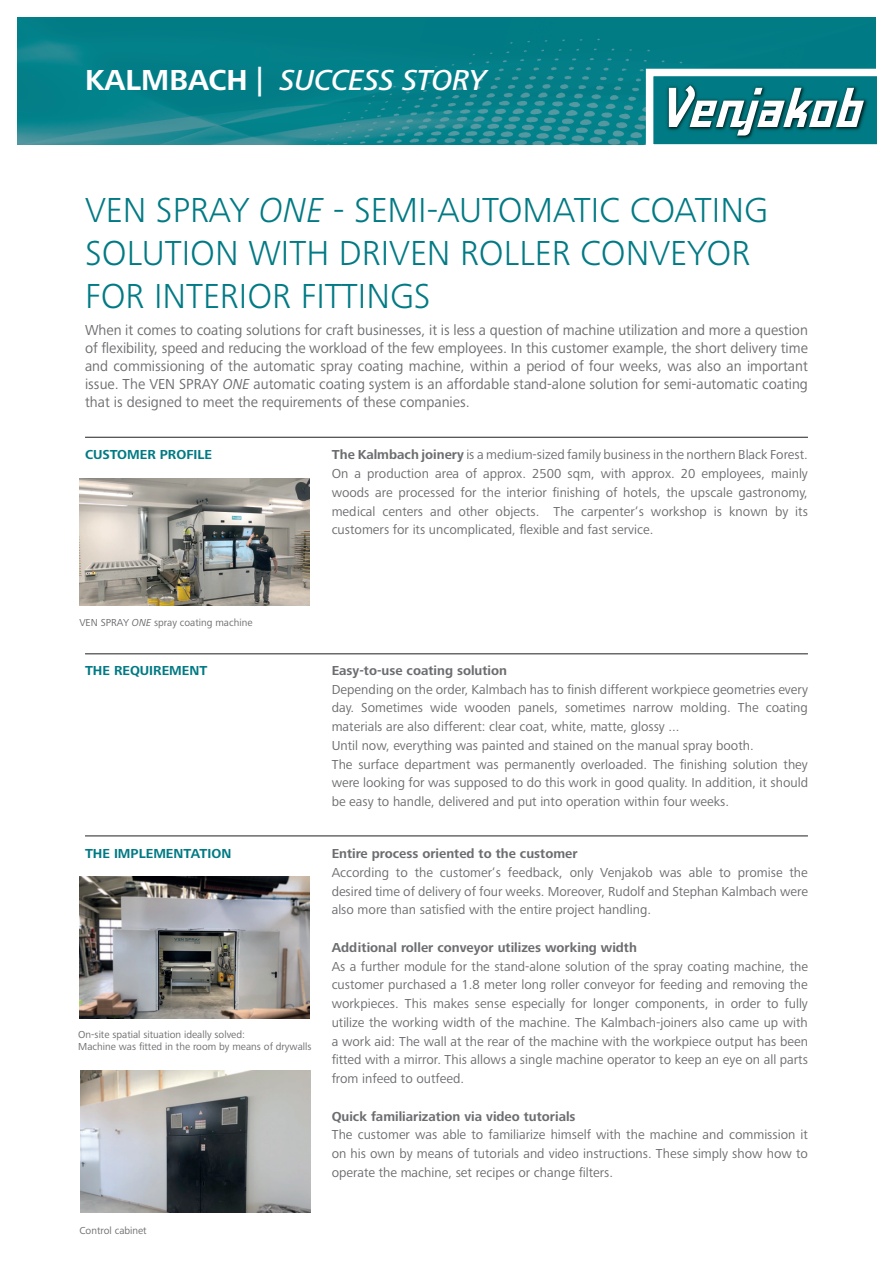
<style>
.page{position:relative;width:893px;height:1263px;background:#fff}
.page>*{position:absolute;margin:0;border:0;box-sizing:border-box;transform-origin:0 0}
.t1{font:300 36px/43.2px "Frutiger Next Pro";color:#007a84}
.t2{font:italic 500 30px "Frutiger Next Pro";color:#fff}
.t3{font:15px/18px "Frutiger Next Pro";color:#6c6d70;text-align:justify}
.t4{font:13.5px/18.8px "Frutiger Next Pro";color:#6c6d70;text-align:justify}
.t5{font:700 13.5px "Frutiger Next Pro";color:#6c6d70}
.t6{font:700 13.5px "Frutiger Next Pro";color:#007a84}
.t7{font:10.5px/12px "Frutiger Next Pro";color:#6c6d70}
.s1{font-weight:700;font-style:normal}
.s2{font-style:normal}
.s3{font-style:italic}
.s4{font-weight:700}
</style>
<div class="page">
<img style="left:17px;top:17px;width:859px;height:128px">
<hr style="left:85px;top:437px;width:723px;height:1px;background:#231f20">
<hr style="left:85px;top:653px;width:723px;height:1px;background:#231f20">
<hr style="left:85px;top:836px;width:723px;height:1px;background:#231f20">
<img style="left:79px;top:478px;width:230px;height:128px">
<div style="left:650px;top:72px;width:231px;height:76px;background:#007a84"></div>
<img style="left:667px;top:84px;width:201px;height:55px">
<svg style="left:669px;top:85px;width:195px;height:50px"></svg>
<div style="left:646px;top:69px;width:238px;height:83px;border:8px solid #fff"></div>
<img style="left:79px;top:876px;width:230px;height:142px">
<img style="left:81px;top:1071px;width:229px;height:142px">
<h2 class="t2" style="left:85px;top:63px;width:403px"><span class="s1">KALMBACH</span> <span class="s2">|</span> SUCCESS STORY</h2>
<h1 class="t1" style="left:85px;top:188px;width:684px">VEN SPRAY <span class="s3">ONE</span> - SEMI-AUTOMATIC COATING<br>SOLUTION WITH DRIVEN ROLLER CONVEYOR<br>FOR INTERIOR FITTINGS</h1>
<p class="t3" style="left:85px;top:321px;width:724px">When it comes to coating solutions for craft businesses, it is less a question of machine utilization and more a question of flexibility, speed and reducing the workload of the few employees. In this customer example, the short delivery time and commissioning of the automatic spray coating machine, within a period of four weeks, was also an important issue. The VEN SPRAY <span class="s3">ONE</span> automatic coating system is an affordable stand-alone solution for semi-automatic coating that is designed to meet the requirements of these companies.</p>
<p class="t6" style="left:85px;top:447px;width:129px">CUSTOMER PROFILE</p>
<p class="t4" style="left:332px;top:445px;width:478px"><span class="s4">The Kalmbach joinery</span> is a medium-sized family business in the northern Black Forest.<br>On a production area of approx. 2500 sqm, with approx. 20 employees, mainly woods are processed for the interior finishing of hotels, the upscale gastronomy, medical centers and other objects. The carpenter‘s workshop is known by its customers for its uncomplicated, flexible and fast service.</p>
<p class="t7" style="left:79px;top:616px;width:175px">VEN SPRAY <span class="s3">ONE</span> spray coating machine</p>
<p class="t6" style="left:85px;top:663px;width:124px">THE REQUIREMENT</p>
<p class="t6" style="left:85px;top:846px;width:148px">THE IMPLEMENTATION</p>
<p class="t7" style="left:78px;top:1029px;width:235px">On-site spatial situation ideally solved:<br>Machine was fitted in the room by means of drywalls</p>
<p class="t7" style="left:79px;top:1224px;width:69px">Control cabinet</p>
<p class="t5" style="left:332px;top:663px;width:177px">Easy-to-use coating solution</p>
<p class="t4" style="left:332px;top:680px;width:478px;text-align:left">Depending on the order, Kalmbach has to finish different workpiece geometries every day. Sometimes wide wooden panels, sometimes narrow molding. The coating materials are also different: clear coat, white, matte, glossy ...<br>Until now, everything was painted and stained on the manual spray booth.<br>The surface department was permanently overloaded. The finishing solution they were looking for was supposed to do this work in good quality. In addition, it should be easy to handle, delivered and put into operation within four weeks.</p>
<p class="t5" style="left:332px;top:846px;width:247px">Entire process oriented to the customer</p>
<p class="t4" style="left:332px;top:863px;width:478px">According to the customer‘s feedback, only Venjakob was able to promise the desired time of delivery of four weeks. Moreover, Rudolf and Stephan Kalmbach were also more than satisfied with the entire project handling.</p>
<p class="t5" style="left:332px;top:939px;width:307px">Additional roller conveyor utilizes working width</p>
<p class="t4" style="left:332px;top:957px;width:478px">As a further module for the stand-alone solution of the spray coating machine, the customer purchased a 1.8 meter long roller conveyor for feeding and removing the workpieces. This makes sense especially for longer components, in order to fully utilize the working width of the machine. The Kalmbach-joiners also came up with a work aid: The wall at the rear of the machine with the workpiece output has been fitted with a mirror. This allows a single machine operator to keep an eye on all parts from infeed to outfeed.</p>
<p class="t5" style="left:332px;top:1108px;width:245px">Quick familiarization via video tutorials</p>
<p class="t4" style="left:332px;top:1125px;width:478px">The customer was able to familiarize himself with the machine and commission it on his own by means of tutorials and video instructions. These simply show how to operate the machine, set recipes or change filters.</p>
</div>
